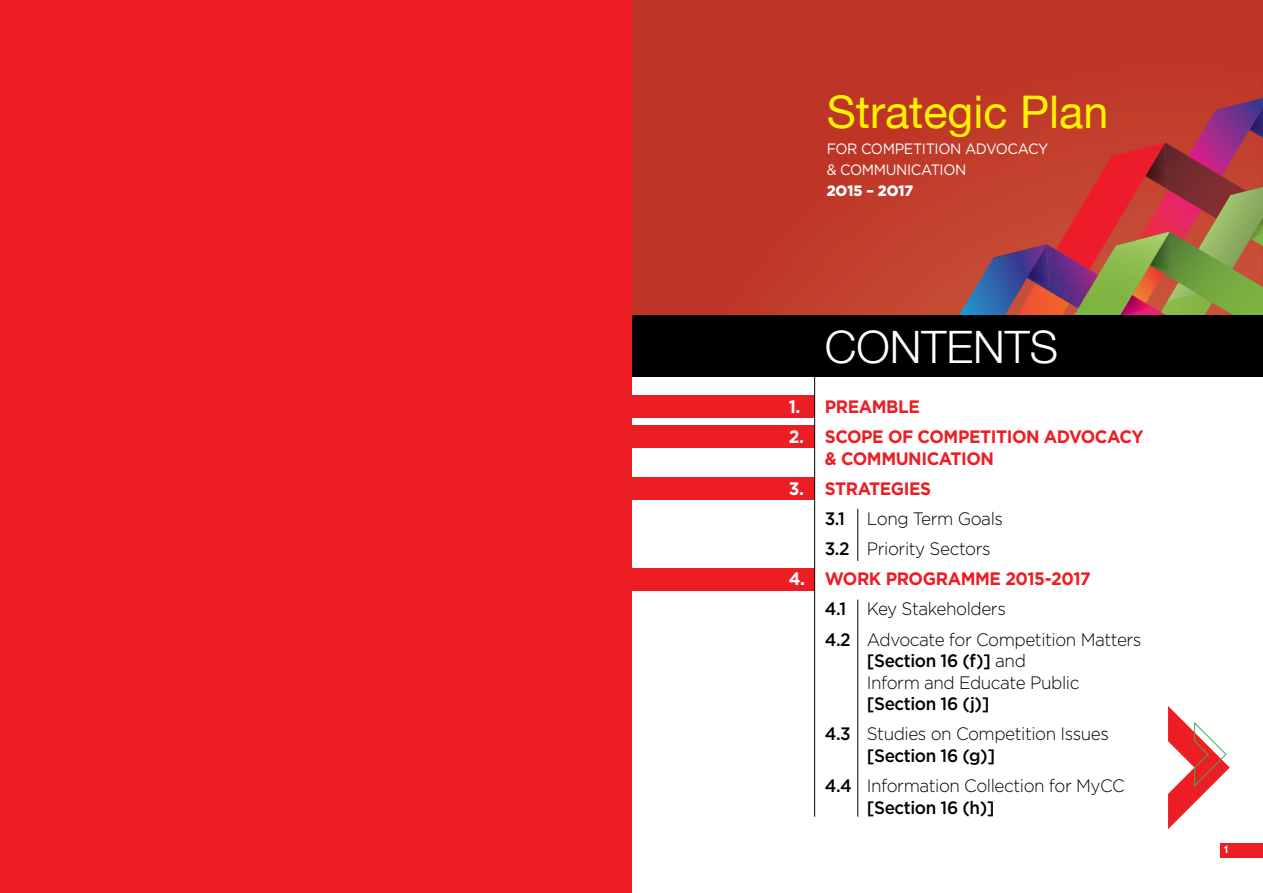
<style>
.page{position:relative;width:1263px;height:893px;background:#fff}
.page>*{position:absolute;margin:0;border:0;box-sizing:border-box;transform-origin:0 0}
.t1{font:45px "Helvetica Neue";color:#fff200}
.t2{font:300 45px "Helvetica Neue";color:#fff}
.t3{font:300 18px/30.2px "Gotham";letter-spacing:-.025em;color:#000;scale:.95 1}
.t4{font:700 18px/21.6px "Gotham";letter-spacing:-.025em;color:#ed1d24;scale:.95 1}
.t5{font:500 18px "Gotham";letter-spacing:-.025em;color:#000;scale:.95 1}
.t6{font:15px/21px "Gotham";letter-spacing:-.025em;color:#fff;scale:.95 1}
.t7{font:900 15px "Gotham";color:#fff;scale:.95 1}
.t8{font:700 10.5px "Helvetica Neue";color:#fff;scale:.95 1}
.s1{color:#fff}
.s2{font-weight:700;color:#fff}
.s3{font-weight:700;color:#ed1d24}
.s4{font-weight:500}
</style>
<div class="page">
<svg style="left:631px;top:0;width:632px;height:316px;background:#be3627"></svg>
<div style="left:631px;top:395px;width:184px;height:23px;background:#ed1d24"></div>
<div style="left:631px;top:426px;width:184px;height:22px;background:#ed1d24"></div>
<div style="left:631px;top:477px;width:184px;height:23px;background:#ed1d24"></div>
<div style="left:631px;top:568px;width:184px;height:23px;background:#ed1d24"></div>
<hr style="left:814px;top:376px;width:1px;height:441px;background:#000">
<hr style="left:857px;top:509px;width:1px;height:52px;background:#000">
<hr style="left:857px;top:600px;width:1px;height:217px;background:#000">
<svg style="left:959px;top:98px;width:304px;height:218px;background:#ab4f40"></svg>
<svg style="left:1168px;top:706px;width:62px;height:123px"></svg>
<div style="left:631px;top:316px;width:632px;height:61px;background:#000"></div>
<div style="left:1220px;top:843px;width:43px;height:14px;background:#ed1d24"></div>
<div style="left:0;top:0;width:631px;height:893px;background:#ed1d24"></div>
<h1 class="t1" style="left:827px;top:85px;width:283px">Strategic Plan</h1>
<p class="t6" style="left:827px;top:138px;width:235px">FOR COMPETITION ADVOCACY &amp; COMMUNICATION</p>
<p class="t7" style="left:827px;top:182px;width:93px">2O15 – 2O17</p>
<h1 class="t2" style="left:825px;top:320px;width:235px">CONTENTS</h1>
<p class="t4" style="left:789px;top:396px;width:139px"><span class="s1">1.</span> PREAMBLE</p>
<p class="t4" style="left:825px;top:426px;width:337px;text-indent:-36px"><span class="s1">2.</span> SCOPE OF COMPETITION ADVOCACY &amp; COMMUNICATION</p>
<p class="t3" style="left:825px;top:473px;width:189px;text-indent:-36px"><span class="s2">3.</span> <span class="s3">STRATEGIES<br></span><span class="s4">3.1</span> Long Term Goals<br><span class="s4">3.2</span> Priority Sectors</p>
<p class="t3" style="left:825px;top:564px;width:335px;text-indent:-36px"><span class="s2">4.</span> <span class="s3">WORK PROGRAMME 2015-2017<br></span><span class="s4">4.1</span> Key Stakeholders<br><span class="s4">4.2</span> Advocate for Competition Matters</p>
<p class="t3" style="left:867px;top:650px;width:225px;line-height:21.6px"><span class="s4">[Section 16 (f)]</span> and<br>Inform and Educate Public</p>
<p class="t3" style="left:825px;top:689px;width:301px;text-indent:42px"><span class="s4">[Section 16 (j)]<br>4.3</span> Studies on Competition Issues</p>
<p class="t3" style="left:825px;top:740px;width:317px;text-indent:42px"><span class="s4">[Section 16 (g)]<br>4.4</span> Information Collection for MyCC</p>
<p class="t5" style="left:867px;top:797px;width:136px">[Section 16 (h)]</p>
<p class="t8" style="left:1223px;top:843px;width:7px">1</p>
</div>
